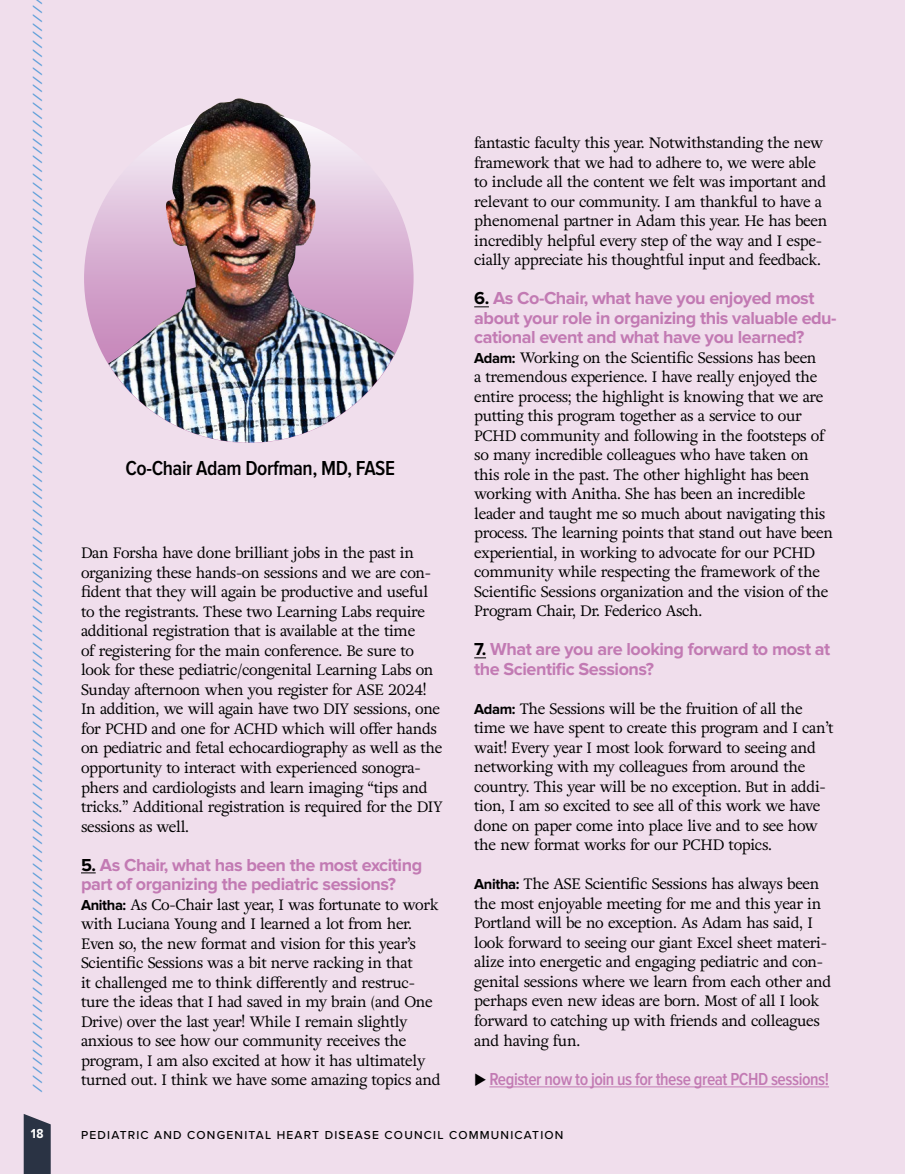
<style>
.page{position:relative;width:905px;height:1174px;background:#f0deec}
.page>*{position:absolute;margin:0;border:0;box-sizing:border-box;transform-origin:0 0}
.t1{font:600 21px "Proxima Nova Cond";letter-spacing:-.02em;color:#000}
.t2{font:700 18px/19.5px "Proxima Nova";letter-spacing:-.025em;color:#c27ab3}
.t3{font:600 18px "Proxima Nova Cond";letter-spacing:-.025em;color:#c27ab3}
.t4{font:15px/19.5px "Adriane Text";letter-spacing:-.025em;color:#000}
.t5{font:700 13.5px "Proxima Nova Cond";color:#fff}
.t6{font:12.75px "Minion Pro";color:#5b9ed9;scale:2.1 1}
.t7{font:500 12px "Proxima Nova";letter-spacing:.1em;color:#000}
.s1{color:#000}
.s2{font-family:"Proxima Nova";font-weight:700}
</style>
<div class="page">
<svg style="left:24px;top:1114px;width:27px;height:60px;background:#3c4354"></svg>
<svg style="left:84px;top:114px;width:329px;height:329px;background:#d3a5cc"></svg>
<svg style="left:81px;top:873px;width:15px;height:1px"></svg>
<svg style="left:474px;top:307px;width:15px;height:1px"></svg>
<svg style="left:474px;top:658px;width:12px;height:1px"></svg>
<hr style="left:489px;top:1087px;width:340px;height:1px;background:#c27ab3">
<img style="left:108px;top:125px;width:287px;height:318px">
<img style="left:175px;top:98px;width:135px;height:68px">
<p class="t6" style="left:29px;top:1093px;width:525px;rotate:-90deg">////////////////////////////////////////////////////////////////////////////////////////////////////////////////////////////</p>
<p class="t5" style="left:31px;top:1127px;width:14px">18</p>
<p class="t7" style="left:81px;top:1126px;width:484px">PEDIATRIC AND CONGENITAL HEART DISEASE COUNCIL COMMUNICATION</p>
<p class="t4" style="left:474px;top:133px;width:354px">fantastic faculty this year. Notwithstanding the new framework that we had to adhere to, we were able to include all the content we felt was important and relevant to our community. I am thankful to have a phenomenal partner in Adam this year. He has been incredibly helpful every step of the way and I espe&shy;cially appreciate his thoughtful input and feedback.</p>
<p class="t2" style="left:474px;top:289px;width:364px"><span class="s1">6.</span> As Co-Chair, what have you enjoyed most about your role in organizing this valuable edu&shy;cational event and what have you learned?</p>
<p class="t4" style="left:474px;top:348px;width:360px"><span class="s2">Adam:</span> Working on the Scientific Sessions has been<br>a tremendous experience. I have really enjoyed the entire process; the highlight is knowing that we are putting this program together as a service to our PCHD community and following in the footsteps of so many incredible colleagues who have taken on this role in the past. The other highlight has been working with Anitha. She has been an incredible leader and taught me so much about navigating this process. The learning points that stand out have been experiential, in working to advocate for our PCHD community while respecting the framework of the Scientific Sessions organization and the vision of the Program Chair, Dr. Federico Asch.</p>
<p class="t2" style="left:474px;top:640px;width:357px"><span class="s1">7.</span> What are you are looking forward to most at the Scientific Sessions?</p>
<p class="t4" style="left:474px;top:699px;width:361px"><span class="s2">Adam:</span> The Sessions will be the fruition of all the time we have spent to create this program and I can’t wait! Every year I most look forward to seeing and networking with my colleagues from around the country. This year will be no exception. But in addi&shy;tion, I am so excited to see all of this work we have done on paper come into place live and to see how the new format works for our PCHD topics.</p>
<p class="t4" style="left:474px;top:874px;width:358px"><span class="s2">Anitha:</span> The ASE Scientific Sessions has always been the most enjoyable meeting for me and this year in Portland will be no exception. As Adam has said, I look forward to seeing our giant Excel sheet materi&shy;alize into energetic and engaging pediatric and con&shy;genital sessions where we learn from each other and perhaps even new ideas are born. Most of all I look forward to catching up with friends and colleagues and having fun.</p>
<p class="t3" style="left:474px;top:1070px;width:356px"><span class="s1">◆</span> Register now to join us for these great PCHD sessions!</p>
<h1 class="t1" style="left:125px;top:458px;width:271px">Co-Chair Adam Dorfman, MD, FASE</h1>
<p class="t4" style="left:81px;top:543px;width:363px">Dan Forsha have done brilliant jobs in the past in organizing these hands-on sessions and we are con&shy;fident that they will again be productive and useful to the registrants. These two Learning Labs require additional registration that is available at the time<br>of registering for the main conference. Be sure to look for these pediatric/congenital Learning Labs on Sunday afternoon when you register for ASE 2024!<br>In addition, we will again have two DIY sessions, one for PCHD and one for ACHD which will offer hands on pediatric and fetal echocardiography as well as the opportunity to interact with experienced sonogra&shy;phers and cardiologists and learn imaging “tips and tricks.” Additional registration is required for the DIY sessions as well.</p>
<p class="t2" style="left:81px;top:855px;width:342px"><span class="s1">5.</span> As Chair, what has been the most exciting part of organizing the pediatric sessions?</p>
<p class="t4" style="left:81px;top:894px;width:361px"><span class="s2">Anitha:</span> As Co-Chair last year, I was fortunate to work with Luciana Young and I learned a lot from her.<br>Even so, the new format and vision for this year’s Scientific Sessions was a bit nerve racking in that<br>it challenged me to think differently and restruc&shy;ture the ideas that I had saved in my brain (and One Drive) over the last year! While I remain slightly anxious to see how our community receives the program, I am also excited at how it has ultimately turned out. I think we have some amazing topics and</p>
</div>
